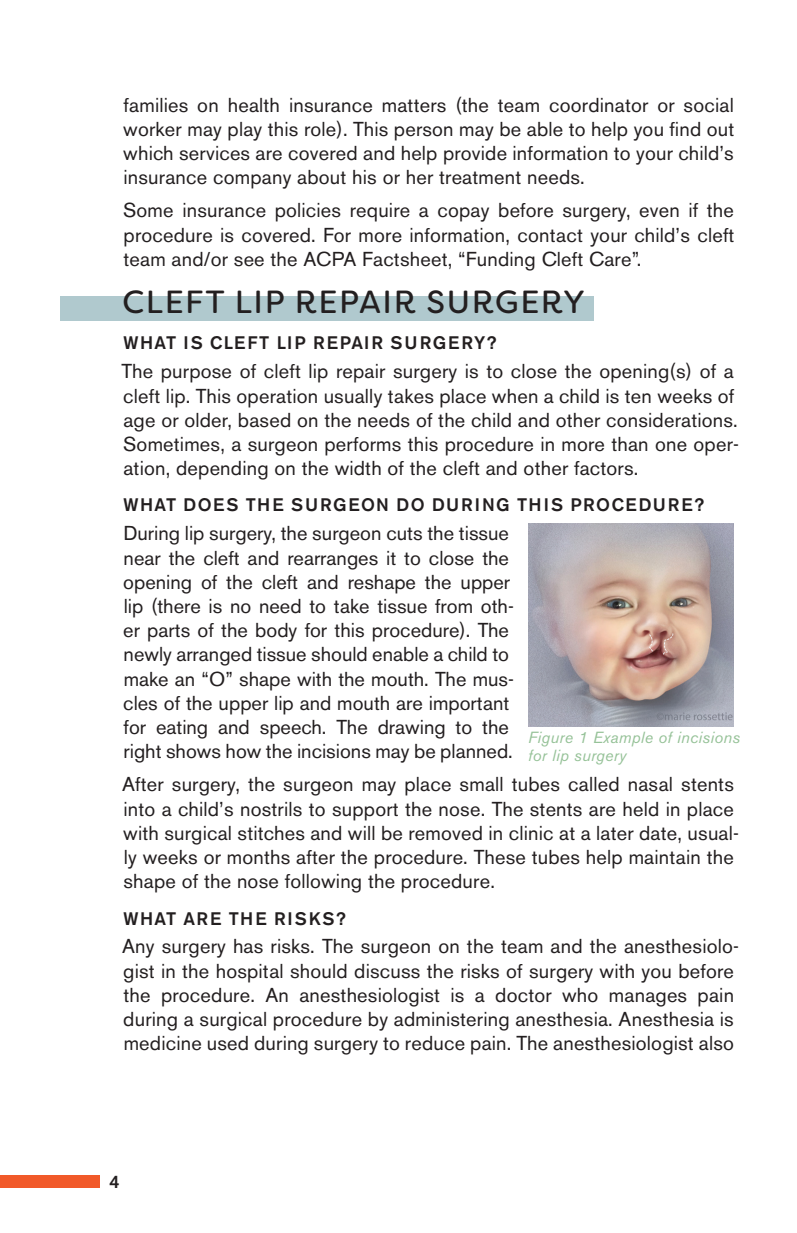
<style>
.page{position:relative;width:797px;height:1233px;background:#fff}
.page>*{position:absolute;margin:0;border:0;box-sizing:border-box;transform-origin:0 0}
.t1{font:32px "Filson Soft";letter-spacing:.05em;color:#231f20}
.t2{font:20px/24.2px "Akzidenz Grotesk BE";letter-spacing:.01em;color:#231f20}
.t3{font:500 18px "Akzidenz Grotesk BE";letter-spacing:.09em;color:#231f20}
.t4{font:italic 16px/18px "Akzidenz Grotesk BE";letter-spacing:.02em;color:#96c298}
</style>
<div class="page">
<div style="left:60px;top:297px;width:533px;height:24px;background:#b0c9ce"></div>
<div style="left:0;top:1174px;width:100px;height:13px;background:#f15929"></div>
<img style="left:528px;top:524px;width:205px;height:203px">
<p class="t2" style="left:123px;top:92px;width:612px;text-align:justify">families on health insurance matters (the team coordinator or social worker may play this role). This person may be able to help you find out which services are covered and help provide information to your child’s insurance company about his or her treatment needs.</p>
<p class="t2" style="left:123px;top:198px;width:612px;text-align:justify">Some insurance policies require a copay before surgery, even if the procedure is covered. For more information, contact your child’s cleft team and/or see the ACPA Factsheet, “Funding Cleft Care”.</p>
<h1 class="t1" style="left:122px;top:281px;width:464px">CLEFT LIP REPAIR SURGERY</h1>
<p class="t3" style="left:123px;top:332px;width:374px">WHAT IS CLEFT LIP REPAIR SURGERY?</p>
<p class="t2" style="left:121px;top:359px;width:619px">The purpose of cleft lip repair surgery is to close the opening(s) of a cleft lip. This operation usually takes place when a child is ten weeks of age or older, based on the needs of the child and other considerations.<br>Sometimes, a surgeon performs this procedure in more than one oper&shy;ation, depending on the width of the cleft and other factors.</p>
<p class="t3" style="left:123px;top:494px;width:582px">WHAT DOES THE SURGEON DO DURING THIS PROCEDURE?</p>
<p class="t2" style="left:123px;top:521px;width:392px">During lip surgery, the surgeon cuts the tissue near the cleft and rearranges it to close the opening of the cleft and reshape the upper lip (there is no need to take tissue from oth&shy;er parts of the body for this procedure). The newly arranged tissue should enable a child to make an “O” shape with the mouth. The mus&shy;cles of the upper lip and mouth are important for eating and speech. The drawing to the right shows how the incisions may be planned.</p>
<p class="t2" style="left:122px;top:772px;width:618px">After surgery, the surgeon may place small tubes called nasal stents into a child’s nostrils to support the nose. The stents are held in place with surgical stitches and will be removed in clinic at a later date, usual&shy;ly weeks or months after the procedure. These tubes help maintain the shape of the nose following the procedure.</p>
<p class="t3" style="left:123px;top:907px;width:224px">WHAT ARE THE RISKS?</p>
<p class="t2" style="left:122px;top:934px;width:618px">Any surgery has risks. The surgeon on the team and the anesthesiolo&shy;gist in the hospital should discuss the risks of surgery with you before the procedure. An anesthesiologist is a doctor who manages pain during a surgical procedure by administering anesthesia. Anesthesia is medicine used during surgery to reduce pain. The anesthesiologist also</p>
<p class="t4" style="left:528px;top:728px;width:214px">Figure 1 Example of incisions for lip surgery</p>
<p class="t3" style="left:109px;top:1170px;width:12px">4</p>
</div>
